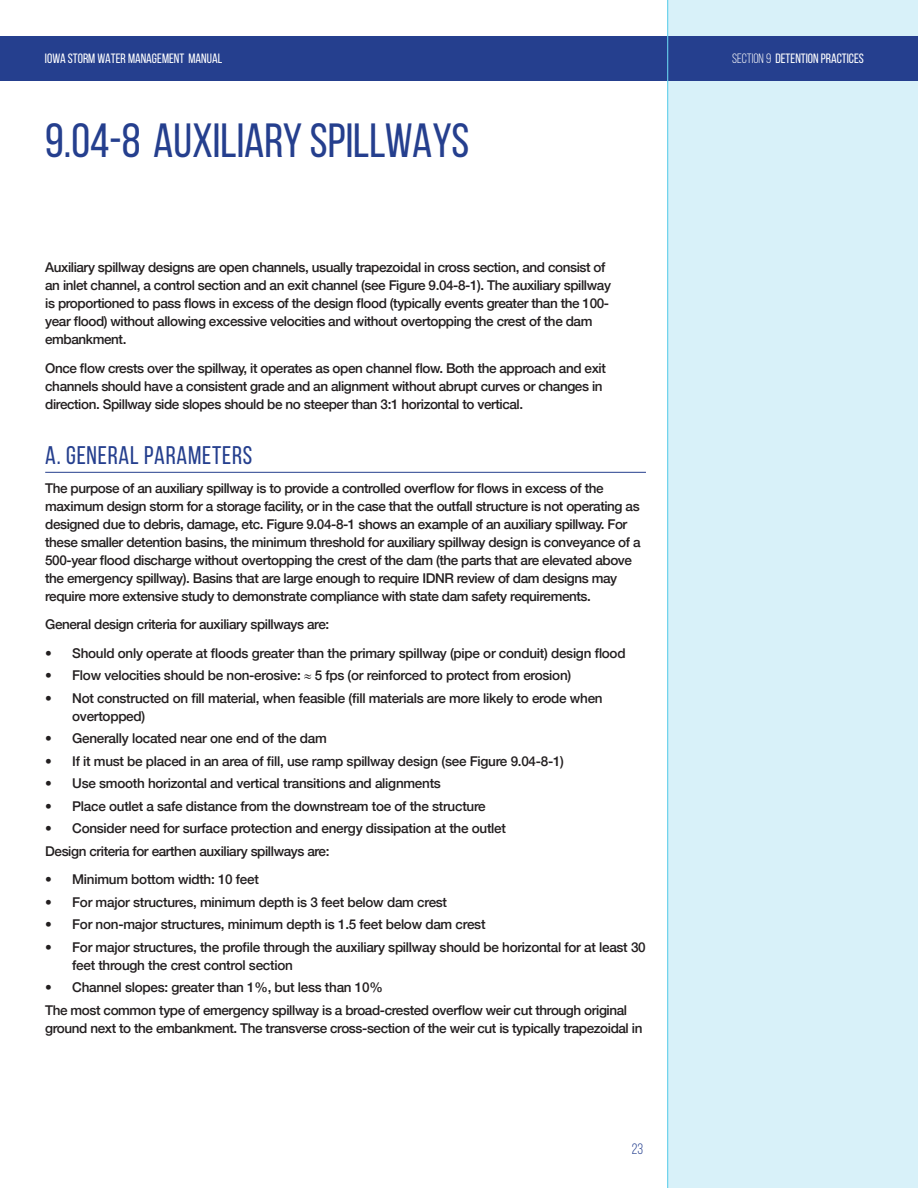
<style>
.page{position:relative;width:918px;height:1188px;background:#fff}
.page>*{position:absolute;margin:0;border:0;box-sizing:border-box;transform-origin:0 0}
.t1{font:48px "Bebas Neue";color:#253f8e}
.t2{font:25.5px "Bebas Neue";letter-spacing:.03em;color:#253f8e}
.t3{font:15px "Bebas Neue";color:#253f8e}
.t4{font:500 13.5px/18px "Helvetica Neue";letter-spacing:-.03em;color:#231f20}
.t5{font:13.5px "Bebas Neue";color:#fff}
.s1{font-style:inherit}
</style>
<div class="page">
<div style="left:667px;top:0;width:251px;height:1188px;background:#d8f1f9"></div>
<div style="left:0;top:36px;width:918px;height:45px;background:#253f8e"></div>
<hr style="left:667px;top:0;width:1px;height:1188px;background:#65d0ec">
<hr style="left:45px;top:472px;width:601px;height:1px;background:#253f8e">
<p class="t5" style="left:45px;top:51px;width:179px">IOWA STORM WATER MANAGEMENT MANUAL</p>
<p class="t5" style="left:732px;top:51px;width:133px"><span class="s1">SECTION 9</span> DETENTION PRACTICES</p>
<p class="t1" style="left:45px;top:115px;width:426px">9.04-8 AUXILIARY SPILLWAYS</p>
<p class="t4" style="left:45px;top:259px;width:567px">Auxiliary spillway designs are open channels, usually trapezoidal in cross section, and consist of an inlet channel, a control section and an exit channel (see Figure 9.04-8-1). The auxiliary spillway is proportioned to pass flows in excess of the design flood (typically events greater than the 100- year flood) without allowing excessive velocities and without overtopping the crest of the dam embankment.</p>
<p class="t4" style="left:45px;top:359px;width:562px">Once flow crests over the spillway, it operates as open channel flow. Both the approach and exit channels should have a consistent grade and an alignment without abrupt curves or changes in direction. Spillway side slopes should be no steeper than 3:1 horizontal to vertical.</p>
<p class="t2" style="left:45px;top:442px;width:209px">A. GENERAL PARAMETERS</p>
<p class="t4" style="left:45px;top:479px;width:597px">The purpose of an auxiliary spillway is to provide a controlled overflow for flows in excess of the maximum design storm for a storage facility, or in the case that the outfall structure is not operating as designed due to debris, damage, etc. Figure 9.04-8-1 shows an example of an auxiliary spillway. For these smaller detention basins, the minimum threshold for auxiliary spillway design is conveyance of a 500-year flood discharge without overtopping the crest of the dam (the parts that are elevated above the emergency spillway). Basins that are large enough to require IDNR review of dam designs may require more extensive study to demonstrate compliance with state dam safety requirements.</p>
<p class="t4" style="left:45px;top:615px;width:286px">General design criteria for auxiliary spillways are:</p>
<p class="t4" style="left:45px;top:644px;width:582px">• Should only operate at floods greater than the primary spillway (pipe or conduit) design flood</p>
<p class="t4" style="left:45px;top:667px;width:528px">• Flow velocities should be non-erosive: ≈ 5 fps (or reinforced to protect from erosion)</p>
<p class="t4" style="left:72px;top:689px;width:532px;text-indent:-27px">• Not constructed on fill material, when feasible (fill materials are more likely to erode when overtopped)</p>
<p class="t4" style="left:45px;top:730px;width:283px">• Generally located near one end of the dam</p>
<p class="t4" style="left:45px;top:752px;width:520px">• If it must be placed in an area of fill, use ramp spillway design (see Figure 9.04-8-1)</p>
<p class="t4" style="left:45px;top:775px;width:397px">• Use smooth horizontal and vertical transitions and alignments</p>
<p class="t4" style="left:45px;top:797px;width:442px">• Place outlet a safe distance from the downstream toe of the structure</p>
<p class="t4" style="left:45px;top:820px;width:462px">• Consider need for surface protection and energy dissipation at the outlet</p>
<p class="t4" style="left:45px;top:842px;width:286px">Design criteria for earthen auxiliary spillways are:</p>
<p class="t4" style="left:45px;top:871px;width:215px">• Minimum bottom width: 10 feet</p>
<p class="t4" style="left:45px;top:893px;width:403px">• For major structures, minimum depth is 3 feet below dam crest</p>
<p class="t4" style="left:45px;top:916px;width:442px">• For non-major structures, minimum depth is 1.5 feet below dam crest</p>
<p class="t4" style="left:72px;top:938px;width:575px;text-indent:-27px">• For major structures, the profile through the auxiliary spillway should be horizontal for at least 30 feet through the crest control section</p>
<p class="t4" style="left:45px;top:979px;width:339px">• Channel slopes: greater than 1%, but less than 10%</p>
<p class="t4" style="left:45px;top:1001px;width:599px">The most common type of emergency spillway is a broad-crested overflow weir cut through original ground next to the embankment. The transverse cross-section of the weir cut is typically trapezoidal in</p>
<p class="t3" style="left:632px;top:1140px;width:13px">23</p>
</div>
